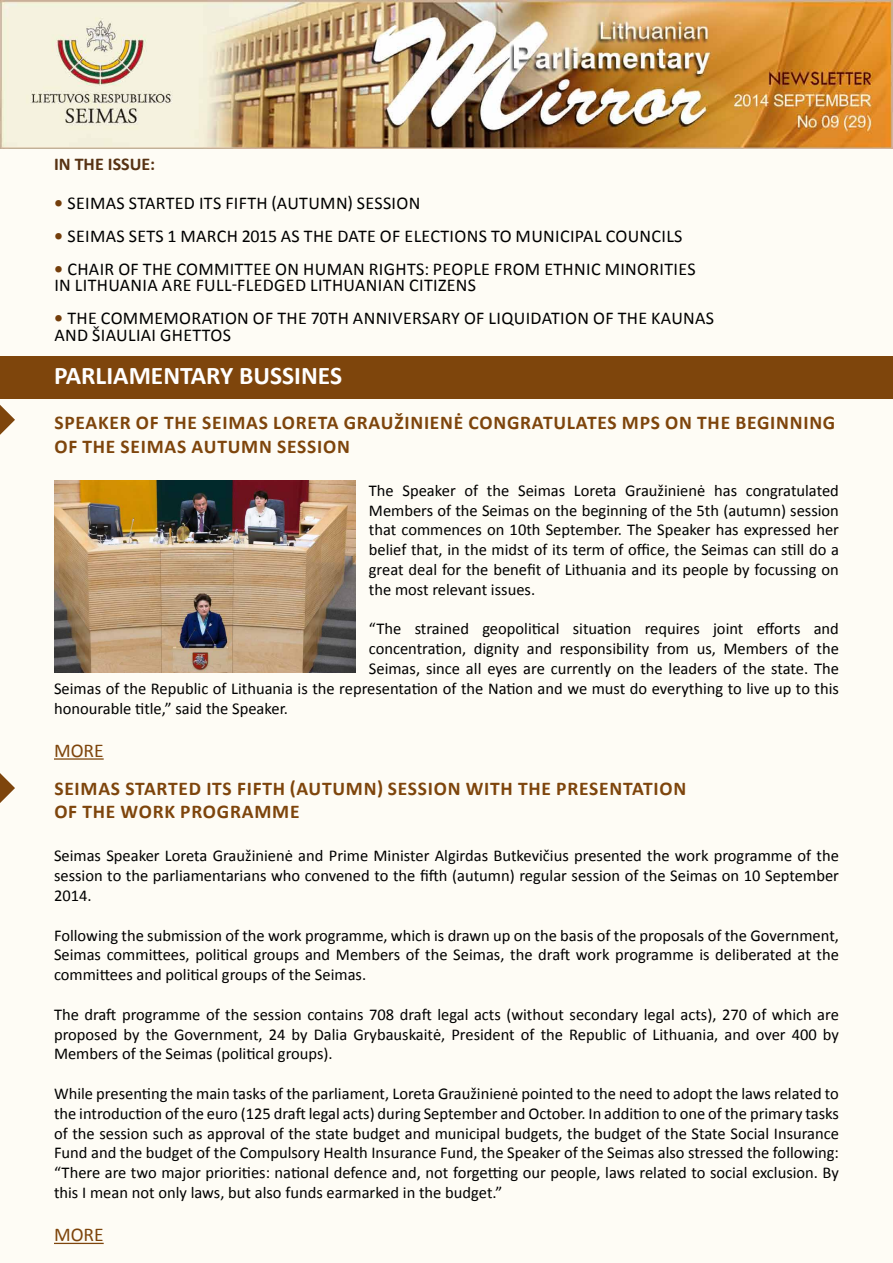
<style>
.page{position:relative;width:893px;height:1263px;background:#fefcf5}
.page>*{position:absolute;margin:0;border:0;box-sizing:border-box;transform-origin:0 0}
.t1{font:700 25.5px "Calibri";color:#fff}
.t2{font:700 19.5px/23.4px "Calibri";letter-spacing:.04em;color:#7e450c}
.t3{font:19.5px "Calibri";color:#7e450c}
.t4{font:18px/16.5px "Calibri";letter-spacing:.02em;color:#000}
.t5{font:700 18px "Calibri";color:#573213}
.t6{font:16.5px/19.8px "Calibri";color:#000;text-align:justify}
.s1{font-weight:700;color:#743e0b}
</style>
<div class="page">
<img style="left:0;top:0;width:893px;height:149px">
<div style="left:0;top:356px;width:893px;height:43px;background:#7e450c"></div>
<hr style="left:54px;top:758px;width:50px;height:2px;background:#7e450c">
<hr style="left:54px;top:1243px;width:50px;height:1px;background:#7e450c">
<svg style="left:0;top:405px;width:15px;height:30px"></svg>
<svg style="left:0;top:773px;width:15px;height:30px"></svg>
<img style="left:54px;top:481px;width:302px;height:192px">
<p class="t5" style="left:54px;top:153px;width:103px">IN THE ISSUE:</p>
<p class="t4" style="left:54px;top:194px;width:368px"><span class="s1">•</span> Seimas started its fifth (autumn) session</p>
<p class="t4" style="left:54px;top:227px;width:629px"><span class="s1">•</span> Seimas sets 1 March 2015 as the date of elections to municipal councils</p>
<p class="t4" style="left:54px;top:260px;width:642px"><span class="s1">•</span> Chair of the Committee on H uman Rights: people from ethnic minorities in Lithuania are full-fledged Lithuanian citizens</p>
<p class="t4" style="left:54px;top:310px;width:660px"><span class="s1">•</span> The commemoration of the 70th anniversary of liquidation of the Kaunas and Šiauliai ghettos</p>
<h1 class="t1" style="left:54px;top:360px;width:290px">PARLIAMENTARY BUSSINES</h1>
<p class="t2" style="left:54px;top:411px;width:581px">SPEAKER OF THE SEIMAS LORETA GRAUŽINIENĖ CONGRATULATES MPS</p>
<p class="t2" style="left:665px;top:411px;width:170px">ON THE BEGINNING</p>
<p class="t2" style="left:54px;top:434px;width:40px">OF THE</p>
<p class="t2" style="left:121px;top:434px;width:22px">SEIMAS</p>
<p class="t2" style="left:192px;top:434px;width:15px">AUTUMN</p>
<p class="t2" style="left:277px;top:434px;width:10px">SESSI</p>
<p class="t2" style="left:323px;top:434px;width:26px">ON</p>
<p class="t6" style="left:369px;top:480px;width:472px">The Speaker of the Seimas Loreta Graužinienė has congratulated Members of the Seimas on the beginning of the 5th (autumn) session that commences on 10th September. The Speaker has expressed her belief that, in the midst of its term of office, the Seimas can still do a great deal for the benefit of Lithuania and its people by focussing on the most relevant issues.</p>
<p class="t6" style="left:369px;top:619px;width:472px">“The strained geopolitical situation requires joint efforts and</p>
<p class="t6" style="left:369px;top:639px;width:472px">concentration, dignity and responsibility from us, Members of the</p>
<p class="t6" style="left:369px;top:659px;width:472px">Seimas, since all eyes are currently on the leaders of the state. The</p>
<p class="t6" style="left:54px;top:678px;width:786px">Seimas of the Republic of Lithuania is the representation of the Nation and we must do everything to live up to this</p>
<p class="t6" style="left:54px;top:698px;width:235px">honourable title,” said the Speaker.</p>
<p class="t3" style="left:54px;top:738px;width:13px">MORE</p>
<p class="t2" style="left:54px;top:776px;width:633px">SEIMAS STARTED ITS FIFTH (AUTUMN) SESSION WITH THE PRESENTATION<br>OF THE WORK PROGRAMME</p>
<p class="t6" style="left:54px;top:846px;width:786px">Seimas Speaker Loreta Graužinienė and Prime M inister Algirdas Butkevičius presented the work programme of the session to the parliamentarians who convened to the fifth (autumn) regular session of the Seimas on 10 September 2014.</p>
<p class="t6" style="left:54px;top:925px;width:786px">Following the submission of the work programme, which is drawn up on the basis of the proposals of the Government, Seimas committees, political groups and Members of the Seimas, the draft work programme is deliberated at the committees and political groups of the Seimas.</p>
<p class="t6" style="left:54px;top:1004px;width:786px">The draft programme of the session contains 708 draft legal acts (without secondary legal acts), 270 of which are proposed by the Government, 24 by Dalia Grybauskaitė, President of the Republic of Lithuania, and over 400 by Members of the Seimas (political groups).</p>
<p class="t6" style="left:54px;top:1084px;width:786px">While presenting the main tasks of the parliament, Loreta Graužinienė pointed to the need to adopt the laws related to the introduction of the euro (125 draft legal acts) during September and October. I n addition to one of the primary tasks of the session such as approval of the state budget and municipal budgets, the budget of the State Social I nsurance Fund and the budget of the Compulsory Health I nsurance Fund, the Speaker of the Seimas also stressed the following: “There are two major priorities: national defence and, not forgetting our people, laws related to social exclusion. By this I mean not only laws, but also funds earmarked in the budget.”</p>
<p class="t3" style="left:54px;top:1222px;width:13px">MORE</p>
</div>
